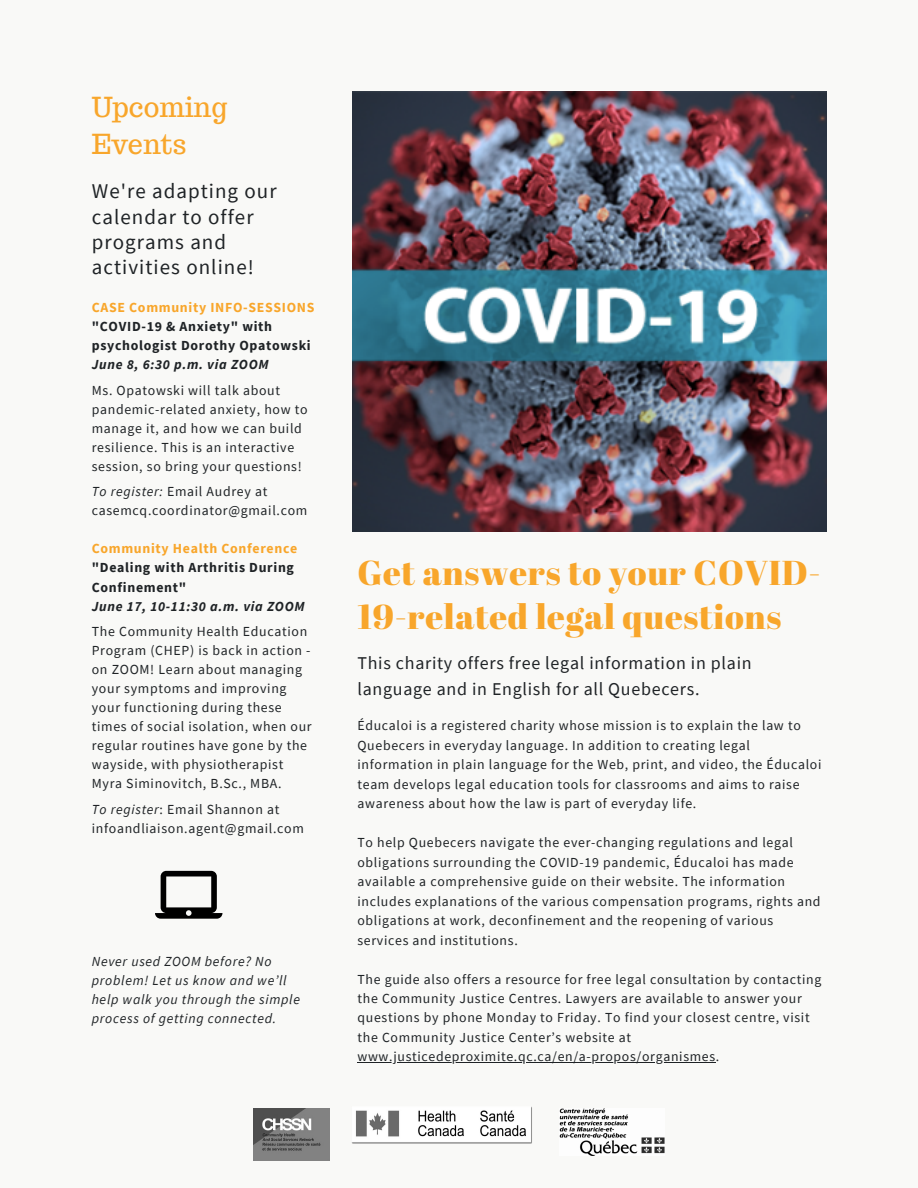
<style>
.page{position:relative;width:918px;height:1188px;background:#f9f9f7}
.page>*{position:absolute;margin:0;border:0;box-sizing:border-box;transform-origin:0 0}
.t1{font:34.5px/44.5px "Abril Fatface";letter-spacing:.02em;color:#f8a62b}
.t2{font:27px/36.8px "Trocchi";color:#f8a62b}
.t3{font:21px/25.3px "Source Sans Pro";letter-spacing:.05em;color:#1f2326}
.t4{font:18px/25.3px "Source Sans Pro";letter-spacing:.04em;color:#1f2326}
.t5{font:13.8px/19px "Source Sans Pro";letter-spacing:.05em;color:#1f2326}
.t6{font:italic 13.8px/19px "Source Sans Pro";letter-spacing:.05em;color:#1f2326}
.t7{font:700 13.8px/19px "Source Sans Pro";letter-spacing:.05em;color:#1f2326}
.t8{font:700 13.8px "Source Sans Pro";letter-spacing:.05em;color:#f8a62b}
.t9{font:italic 700 13.8px "Source Sans Pro";letter-spacing:.05em;color:#1f2326}
.s1{font-style:italic}
</style>
<div class="page">
<hr style="left:357px;top:1062px;width:359px;height:1px;background:#1f2326">
<img style="left:353px;top:92px;width:473px;height:440px">
<img style="left:351px;top:1106px;width:181px;height:38px">
<img style="left:560px;top:1109px;width:105px;height:47px">
<img style="left:253px;top:1109px;width:77px;height:51px">
<svg style="left:155px;top:871px;width:67px;height:48px"></svg>
<h2 class="t2" style="left:92px;top:89px;width:137px">Upcoming<br>Events</h2>
<h3 class="t3" style="left:92px;top:178px;width:186px">We're adapting our calendar to offer programs and activities online!</h3>
<p class="t8" style="left:92px;top:299px;width:224px">CASE Community INFO-SESSIONS</p>
<p class="t7" style="left:92px;top:317px;width:220px">"COVID-19 &amp; Anxiety" with psychologist Dorothy Opatowski</p>
<p class="t9" style="left:92px;top:356px;width:179px">June 8, 6:30 p.m. via ZOOM</p>
<p class="t5" style="left:92px;top:380px;width:217px">Ms. Opatowski will talk about pandemic-related anxiety, how to manage it, and how we can build resilience. This is an interactive session, so bring your questions!</p>
<p class="t5" style="left:92px;top:482px;width:217px"><span class="s1">To register:</span> Email Audrey at casemcq.coordinator@gmail.com</p>
<p class="t8" style="left:92px;top:540px;width:207px">Community Health Conference</p>
<p class="t7" style="left:92px;top:558px;width:204px">"Dealing with Arthritis During<br>Confinement"</p>
<p class="t9" style="left:92px;top:597px;width:215px">June 17, 10-11:30 a.m. via ZOOM</p>
<p class="t5" style="left:92px;top:622px;width:221px">The Community Health Education<br>Program (CHEP) is back in action - on ZOOM! Learn about managing your symptoms and improving your functioning during these times of social isolation, when our regular routines have gone by the wayside, with physiotherapist<br>Myra Siminovitch, B.Sc., MBA.</p>
<p class="t5" style="left:92px;top:799px;width:214px"><span class="s1">To register</span>: Email Shannon at infoandliaison.agent@gmail.com</p>
<p class="t6" style="left:92px;top:952px;width:210px">Never used ZOOM before? No problem! Let us know and we’ll help walk you through the simple process of getting connected.</p>
<h1 class="t1" style="left:357px;top:549px;width:465px">Get answers to your COVID-<br>19-related legal questions</h1>
<h3 class="t4" style="left:357px;top:650px;width:396px">This charity offers free legal information in plain language and in English for all Quebecers.</h3>
<p class="t5" style="left:357px;top:716px;width:465px;line-height:19.5px">Éducaloi is a registered charity whose mission is to explain the law to Quebecers in everyday language. In addition to creating legal information in plain language for the Web, print, and video, the Éducaloi team develops legal education tools for classrooms and aims to raise awareness about how the law is part of everyday life.</p>
<p class="t5" style="left:357px;top:833px;width:465px;line-height:19.5px">To help Quebecers navigate the ever-changing regulations and legal obligations surrounding the COVID-19 pandemic, Éducaloi has made available a comprehensive guide on their website. The information includes explanations of the various compensation programs, rights and obligations at work, deconfinement and the reopening of various services and institutions.</p>
<p class="t5" style="left:357px;top:969px;width:465px;line-height:19.5px">The guide also offers a resource for free legal consultation by contacting the Community Justice Centres. Lawyers are available to answer your questions by phone Monday to Friday. To find your closest centre, visit the Community Justice Center’s website at www.justicedeproximite.qc.ca/en/a-propos/organismes.</p>
</div>
